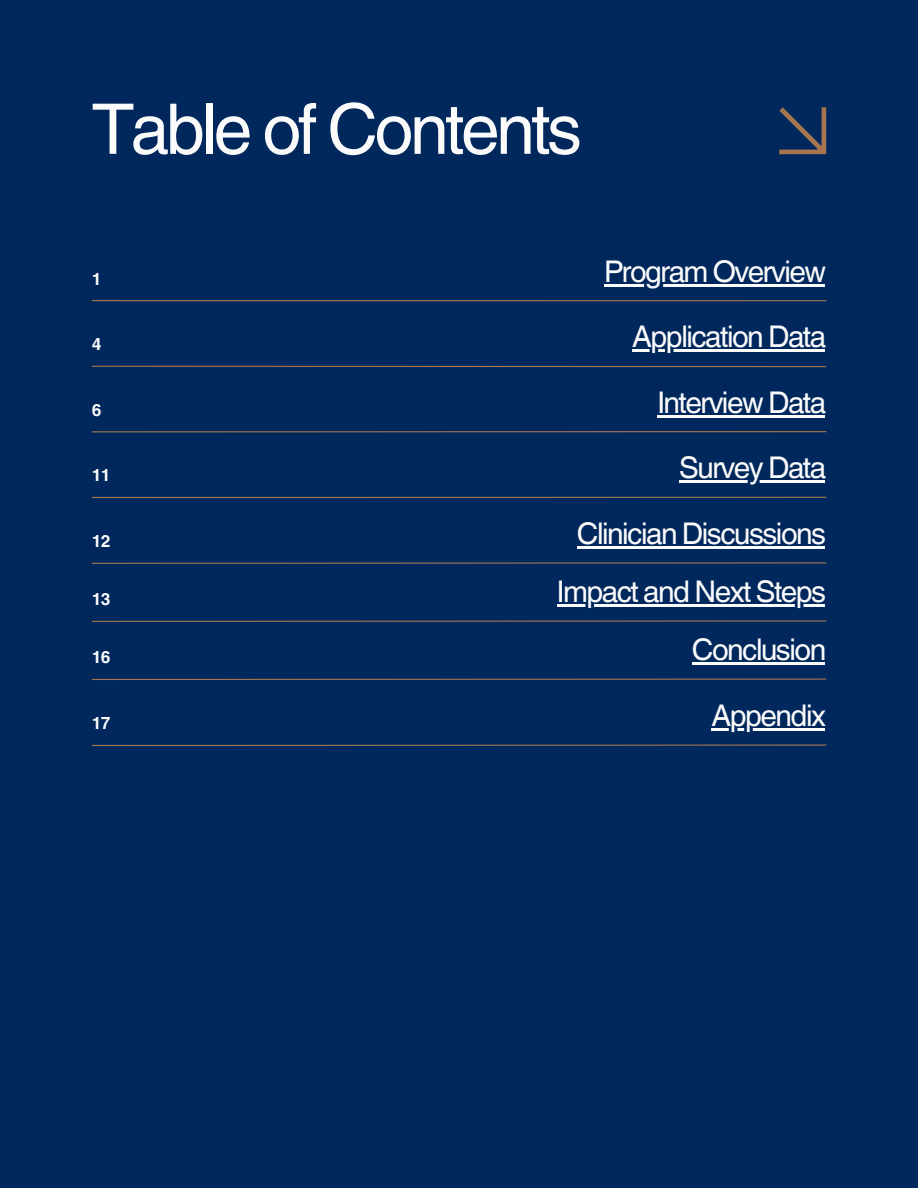
<style>
.page{position:relative;width:918px;height:1188px;background:#00285c}
.page>*{position:absolute;margin:0;border:0;box-sizing:border-box;transform-origin:0 0}
.t1{font:69.9px "Helvetica World";letter-spacing:-.05em;color:#fbfbfb}
.t2{font:29.85px "Helvetica World";letter-spacing:-.05em;color:#fbfbfb}
.t3{font:700 17.1px "Helvetica World";letter-spacing:-.05em;color:#fbfbfb}
</style>
<div class="page">
<svg style="left:779px;top:107px;width:47px;height:47px"></svg>
<hr style="left:92px;top:562px;width:734px;height:2px;background:#a7764e">
<hr style="left:92px;top:300px;width:734px;height:1px;background:#a7764e">
<hr style="left:92px;top:366px;width:734px;height:1px;background:#a7764e">
<hr style="left:92px;top:431px;width:734px;height:1px;background:#a7764e">
<hr style="left:92px;top:497px;width:734px;height:1px;background:#a7764e">
<hr style="left:604px;top:284px;width:221px;height:3px;background:#fbfbfb">
<hr style="left:632px;top:349px;width:193px;height:3px;background:#fbfbfb">
<hr style="left:657px;top:415px;width:168px;height:2px;background:#fbfbfb">
<hr style="left:679px;top:481px;width:146px;height:2px;background:#fbfbfb">
<hr style="left:577px;top:546px;width:248px;height:2px;background:#fbfbfb">
<hr style="left:92px;top:620px;width:734px;height:2px;background:#a7764e">
<hr style="left:557px;top:604px;width:268px;height:3px;background:#fbfbfb">
<hr style="left:92px;top:679px;width:734px;height:1px;background:#a7764e">
<hr style="left:692px;top:662px;width:133px;height:2px;background:#fbfbfb">
<hr style="left:92px;top:745px;width:734px;height:1px;background:#a7764e">
<hr style="left:711px;top:728px;width:114px;height:2px;background:#fbfbfb">
<h1 class="t1" style="left:92px;top:88px;width:492px">Table of Contents</h1>
<p class="t3" style="left:92px;top:265px;width:11px">1</p>
<p class="t3" style="left:92px;top:330px;width:11px">4</p>
<p class="t3" style="left:92px;top:396px;width:11px">6</p>
<p class="t3" style="left:92px;top:461px;width:20px">11</p>
<p class="t2" style="left:604px;top:254px;width:224px">Program Overview</p>
<p class="t2" style="left:632px;top:319px;width:196px">Application Data</p>
<p class="t2" style="left:657px;top:385px;width:170px">Interview Data</p>
<p class="t2" style="left:679px;top:450px;width:148px">Survey Data</p>
<p class="t3" style="left:92px;top:527px;width:20px">12</p>
<p class="t3" style="left:92px;top:585px;width:20px">13</p>
<p class="t3" style="left:92px;top:643px;width:20px">16</p>
<p class="t3" style="left:92px;top:709px;width:20px">17</p>
<p class="t2" style="left:577px;top:516px;width:251px">Clinician Discussions</p>
<p class="t2" style="left:557px;top:574px;width:271px">Impact and Next Steps</p>
<p class="t2" style="left:692px;top:632px;width:136px">Conclusion</p>
<p class="t2" style="left:711px;top:698px;width:116px">Appendix</p>
</div>
